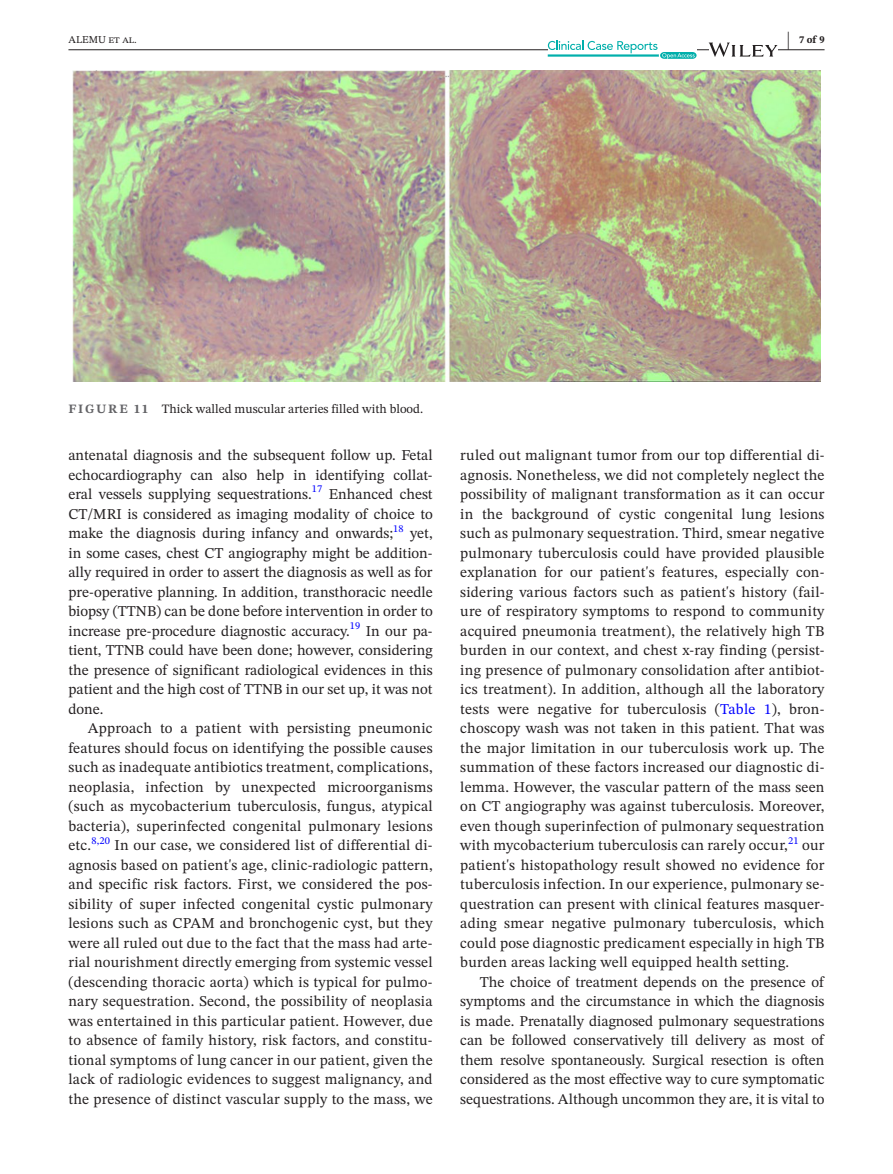
<style>
.page{position:relative;width:893px;height:1174px;background:#fff}
.page>*{position:absolute;margin:0;border:0;box-sizing:border-box;transform-origin:0 0}
.t1{font:700 21px "STIX Two Text";color:#231f20;scale:.42 1}
.t2{font:15px/19.5px "STIX Two Text";color:#231f20;text-align:justify}
.t3{font:12.75px "STIX Two Text";color:#231f20}
.t4{font:10.5px "STIX Two Text";color:#231f20}
.t5{font:10.5px "STIX Two Text";color:#00f}
.t6{font:700 10.5px "STIX Two Text";color:#231f20}
.s1{font-weight:700;color:#636366}
.s2{color:#00f}
</style>
<div class="page">
<hr style="left:68px;top:49px;width:756px;height:1px;background:#231f20">
<svg style="left:548px;top:41px;width:149px;height:18px"></svg>
<svg style="left:709px;top:43px;width:68px;height:14px"></svg>
<img style="left:72px;top:70px;width:749px;height:311px">
<h1 class="t1" style="left:787px;top:24px;width:8px">|</h1>
<p class="t4" style="left:68px;top:32px;width:70px">ALEMU et al.</p>
<p class="t6" style="left:799px;top:32px;width:27px">7 of 9</p>
<p class="t3" style="left:68px;top:400px;width:356px"><span class="s1">FIGURE 11</span> Thick walled muscular arteries filled with blood.</p>
<p class="t2" style="left:68px;top:445px;width:366px">antenatal diagnosis and the subsequent follow up. Fetal echocardiography can also help in identifying collat&shy;eral vessels supplying sequestrations.</p>
<p class="t5" style="left:312px;top:481px;width:12px">17</p>
<p class="t2" style="left:68px;top:484px;width:366px;text-indent:260px">Enhanced chest CT/MRI is considered as imaging modality of choice to make the diagnosis during infancy and onwards;</p>
<p class="t5" style="left:393px;top:520px;width:12px">18</p>
<p class="t2" style="left:68px;top:523px;width:366px;text-indent:342px">yet, in some cases, chest CT angiography might be addition&shy;ally required in order to assert the diagnosis as well as for pre-operative planning. In addition, transthoracic needle biopsy (TTNB) can be done before intervention in order to increase pre-procedure diagnostic accuracy.</p>
<p class="t5" style="left:350px;top:618px;width:12px">19</p>
<p class="t2" style="left:68px;top:621px;width:366px;text-indent:297px">In our pa&shy;tient, TTNB could have been done; however, considering the presence of significant radiological evidences in this patient and the high cost of TTNB in our set up, it was not done.</p>
<p class="t2" style="left:68px;top:718px;width:366px;text-indent:20px">Approach to a patient with persisting pneumonic features should focus on identifying the possible causes such as inadequate antibiotics treatment, complications, neoplasia, infection by unexpected microorganisms (such as mycobacterium tuberculosis, fungus, atypical bacteria), superinfected congenital pulmonary lesions etc.</p>
<p class="t5" style="left:91px;top:832px;width:20px">8,20</p>
<p class="t2" style="left:68px;top:835px;width:366px;text-indent:46px">In our case, we considered list of differential di&shy;agnosis based on patient's age, clinic-radiologic pattern, and specific risk factors. First, we considered the pos&shy;sibility of super infected congenital cystic pulmonary lesions such as CPAM and bronchogenic cyst, but they were all ruled out due to the fact that the mass had arte&shy;rial nourishment directly emerging from systemic vessel (descending thoracic aorta) which is typical for pulmo&shy;nary sequestration. Second, the possibility of neoplasia was entertained in this particular patient. However, due to absence of family history, risk factors, and constitu&shy;tional symptoms of lung cancer in our patient, given the lack of radiologic evidences to suggest malignancy, and the presence of distinct vascular supply to the mass, we</p>
<p class="t2" style="left:460px;top:445px;width:366px">ruled out malignant tumor from our top differential di&shy;agnosis. Nonetheless, we did not completely neglect the possibility of malignant transformation as it can occur in the background of cystic congenital lung lesions such as pulmonary sequestration. Third, smear negative pulmonary tuberculosis could have provided plausible explanation for our patient's features, especially con&shy;sidering various factors such as patient's history (fail&shy;ure of respiratory symptoms to respond to community acquired pneumonia treatment), the relatively high TB burden in our context, and chest x-ray finding (persist&shy;ing presence of pulmonary consolidation after antibiot&shy;ics treatment). In addition, although all the laboratory tests were negative for tuberculosis (<span class="s2">Table 1</span>), bron&shy;choscopy wash was not taken in this patient. That was the major limitation in our tuberculosis work up. The summation of these factors increased our diagnostic di&shy;lemma. However, the vascular pattern of the mass seen on CT angiography was against tuberculosis. Moreover, even though superinfection of pulmonary sequestration with mycobacterium tuberculosis can rarely occur,<sup>21</sup> our patient's histopathology result showed no evidence for tuberculosis infection. In our experience, pulmonary se&shy;questration can present with clinical features masquer&shy;ading smear negative pulmonary tuberculosis, which could pose diagnostic predicament especially in high TB burden areas lacking well equipped health setting.</p>
<p class="t2" style="left:460px;top:972px;width:366px;text-indent:20px">The choice of treatment depends on the presence of symptoms and the circumstance in which the diagnosis is made. Prenatally diagnosed pulmonary sequestrations can be followed conservatively till delivery as most of them resolve spontaneously. Surgical resection is often considered as the most effective way to cure symptomatic sequestrations. Although uncommon they are, it is vital to</p>
</div>
